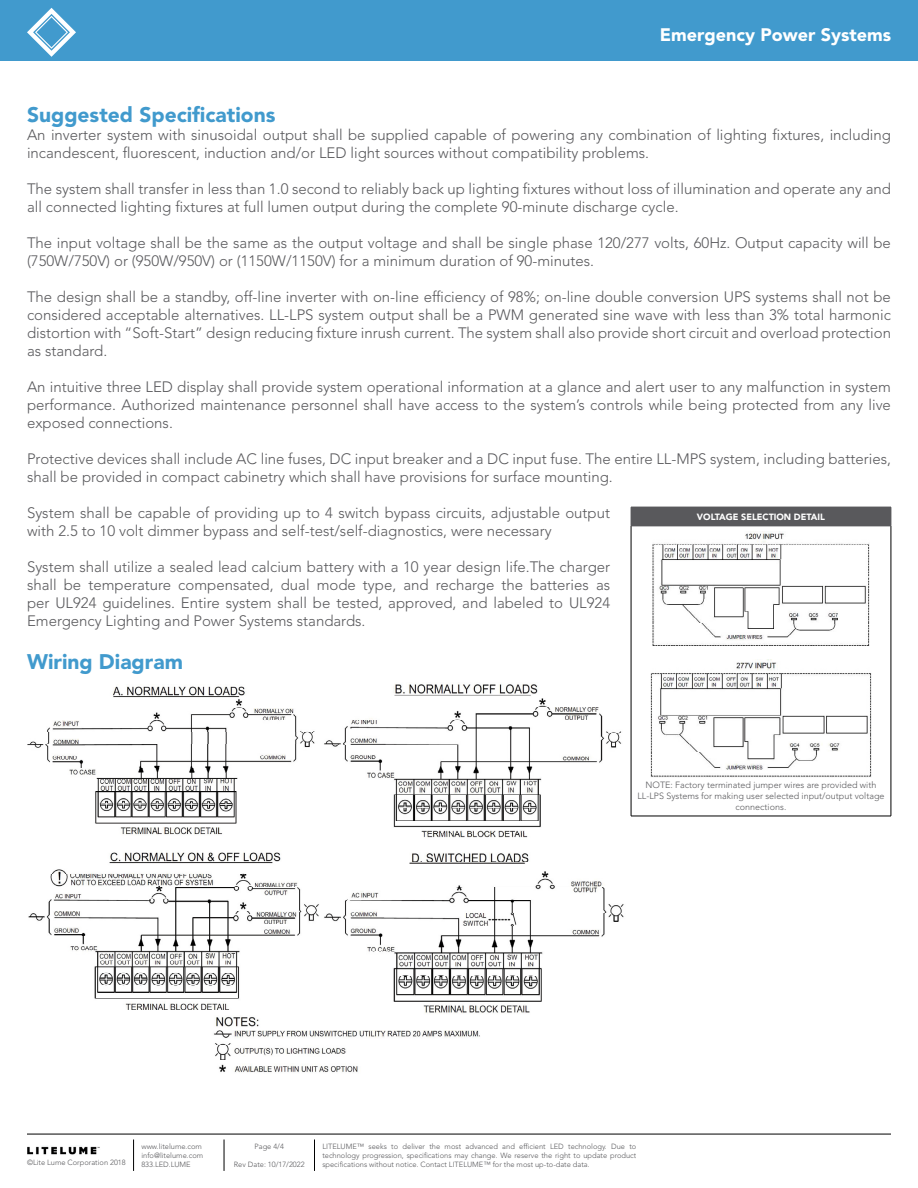
<style>
.page{position:relative;width:918px;height:1188px;background:#fff}
.page>*{position:absolute;margin:0;border:0;box-sizing:border-box;transform-origin:0 0}
.t1{font:900 21px "Avenir LT Std";color:#419acd}
.t2{font:900 18px "Avenir LT Std";color:#fff}
.t3{font:300 15px/18px "Avenir LT Std";color:#59595c}
.t4{font:300 9px/10.8px "Avenir LT Std";color:#59595c;text-align:center}
.t5{font:900 9px "Avenir LT Std";color:#fff}
.t6{font:300 7.5px/9px "Avenir LT Std";color:#59595c;text-align:justify}
</style>
<div class="page">
<div style="left:0;top:0;width:918px;height:60px;background:#419acd"></div>
<svg style="left:27px;top:8px;width:49px;height:49px"></svg>
<img style="left:27px;top:1146px;width:73px;height:9px">
<hr style="left:27px;top:1134px;width:864px;height:1px;background:#000">
<hr style="left:133px;top:1140px;width:1px;height:31px;background:#000">
<hr style="left:224px;top:1140px;width:1px;height:31px;background:#000">
<hr style="left:314px;top:1140px;width:1px;height:31px;background:#000">
<div style="left:631px;top:507px;width:260px;height:19px;background:#59595c"></div>
<hr style="left:631px;top:526px;width:1px;height:290px;background:#000">
<hr style="left:891px;top:526px;width:1px;height:290px;background:#000">
<hr style="left:631px;top:816px;width:260px;height:1px;background:#000">
<svg style="left:891px;top:507px;width:1px;height:19px"></svg>
<hr style="left:631px;top:526px;width:260px;height:1px;background:#59595c">
<img style="left:652px;top:532px;width:218px;height:114px">
<img style="left:651px;top:659px;width:220px;height:119px">
<img style="left:27px;top:686px;width:288px;height:149px">
<img style="left:324px;top:684px;width:298px;height:154px">
<img style="left:28px;top:852px;width:291px;height:158px">
<img style="left:324px;top:853px;width:300px;height:160px">
<img style="left:214px;top:1017px;width:266px;height:55px">
<p class="t2" style="left:660px;top:23px;width:233px">Emergency Power Systems</p>
<h1 class="t1" style="left:27px;top:102px;width:250px">Suggested Specifications</h1>
<p class="t3" style="left:27px;top:126px;width:866px">An inverter system with sinusoidal output shall be supplied capable of powering any combination of lighting fixtures, including incandescent, fluorescent, induction and/or LED light sources without compatibility problems.</p>
<p class="t3" style="left:27px;top:180px;width:866px">The system shall transfer in less than 1.0 second to reliably back up lighting fixtures without loss of illumination and operate any and all connected lighting fixtures at full lumen output during the complete 90-minute discharge cycle.</p>
<p class="t3" style="left:27px;top:234px;width:865px">The input voltage shall be the same as the output voltage and shall be single phase 120/277 volts, 60Hz. Output capacity will be (750W/750V) or (950W/950V) or (1150W/1150V) for a minimum duration of 90-minutes.</p>
<p class="t3" style="left:27px;top:288px;width:866px;text-align:justify">The design shall be a standby, off-line inverter with on-line efficiency of 98%; on-line double conversion UPS systems shall not be considered acceptable alternatives. LL-LPS system output shall be a PWM generated sine wave with less than 3% total harmonic distortion with “Soft-Start” design reducing fixture inrush current. The system shall also provide short circuit and overload protection as standard.</p>
<p class="t3" style="left:27px;top:378px;width:866px;text-align:justify">An intuitive three LED display shall provide system operational information at a glance and alert user to any malfunction in system performance. Authorized maintenance personnel shall have access to the system’s controls while being protected from any live exposed connections.</p>
<p class="t3" style="left:27px;top:450px;width:865px">Protective devices shall include AC line fuses, DC input breaker and a DC input fuse. The entire LL-MPS system, including batteries, shall be provided in compact cabinetry which shall have provisions for surface mounting.</p>
<p class="t3" style="left:27px;top:504px;width:585px">System shall be capable of providing up to 4 switch bypass circuits, adjustable output with 2.5 to 10 volt dimmer bypass and self-test/self-diagnostics, were necessary</p>
<p class="t3" style="left:27px;top:558px;width:585px;text-align:justify">System shall utilize a sealed lead calcium battery with a 10 year design life.The charger shall be temperature compensated, dual mode type, and recharge the batteries as per UL924 guidelines. Entire system shall be tested, approved, and labeled to UL924<br>Emergency Lighting and Power Systems standards.</p>
<h1 class="t1" style="left:27px;top:649px;width:157px">Wiring Diagram</h1>
<p class="t5" style="left:697px;top:511px;width:129px">VOLTAGE SELECTION DETAIL</p>
<p class="t4" style="left:637px;top:780px;width:249px">NOTE: Factory terminated jumper wires are provided with<br>LL-LPS Systems for making user selected input/output voltage connections.</p>
<p class="t6" style="left:141px;top:1142px;width:63px;text-align:left">www.litelume.com info@litelume.com<br>833.LED.LUME</p>
<p class="t6" style="left:255px;top:1142px;width:31px">Page 4/4</p>
<p class="t6" style="left:27px;top:1158px;width:100px">©Lite Lume Corporation 2018</p>
<p class="t6" style="left:234px;top:1160px;width:72px">Rev Date: 10/17/2022</p>
<p class="t6" style="left:322px;top:1142px;width:316px">LITELUME™ seeks to deliver the most advanced and efficient LED technology. Due to technology progression, specifications may change. We reserve the right to update product specifications without notice. Contact LITELUME™ for the most up-to-date data.</p>
</div>
